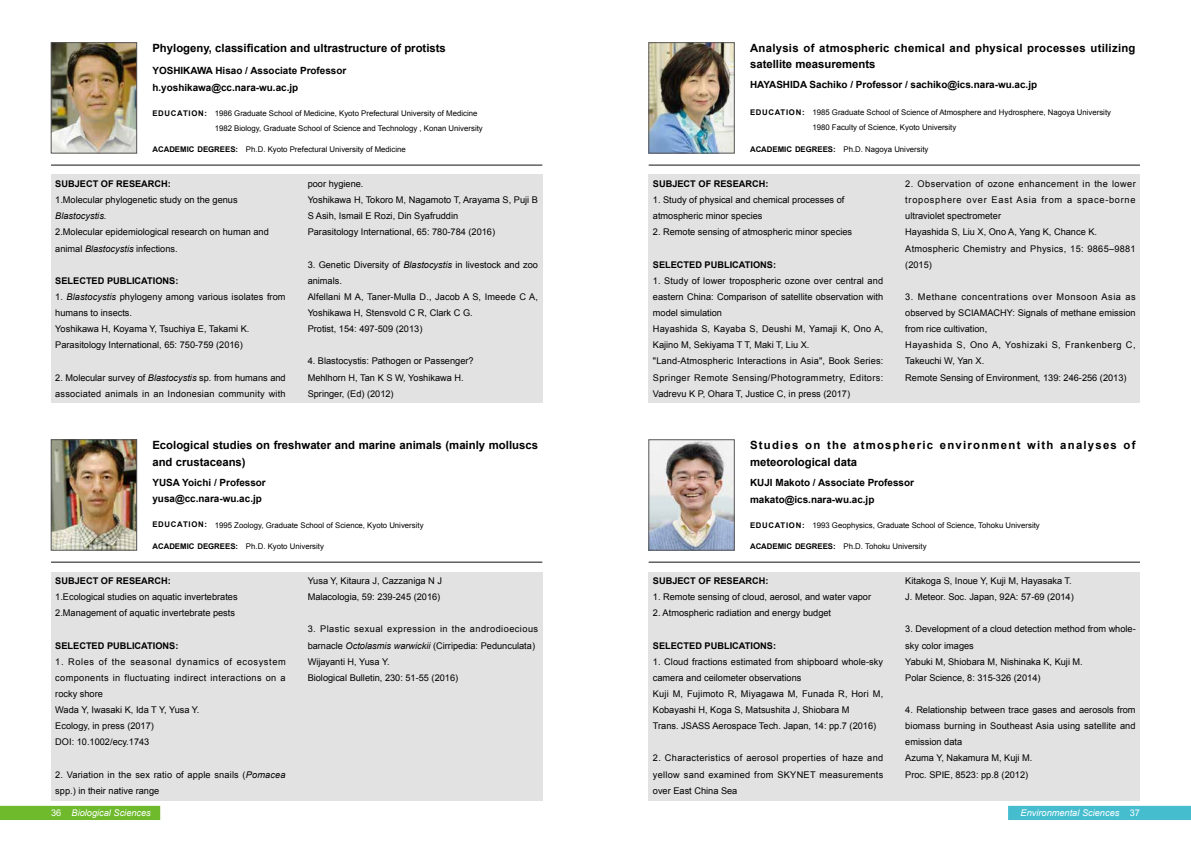
<style>
.page{position:relative;width:1191px;height:842px;background:#fff}
.page>*{position:absolute;margin:0;border:0;box-sizing:border-box;transform-origin:0 0}
.t1{font:700 11.3px/16.3px "Arial";color:#000}
.t2{font:700 11.3px/16.3px "Arial";letter-spacing:.025em;color:#000}
.t3{font:700 11.3px/16.3px "Arial";letter-spacing:.11em;color:#000}
.t4{font:700 9.9px/16.8px "Arial";color:#000}
.t5{font:9.2px/16.1px "Arial";color:#000}
.t6{font:9.2px/16.1px "Arial";letter-spacing:.03em;color:#000}
.t7{font:9.2px/16.1px "Arial";letter-spacing:.04em;color:#000}
.t8{font:700 9.2px "Arial";color:#000}
.t9{font:9.2px/16.1px "Arial";letter-spacing:.025em;color:#000}
.t10{font:italic 9.2px "Arial";color:#fff}
.t11{font:7.8px/14.7px "Arial";color:#000}
.t12{font:700 7.8px "Arial";color:#000}
.t13{font:700 7.8px "Arial";letter-spacing:.09em;color:#000}
.s1{font-style:italic}
.s2{font-weight:700}
.s3{font-style:normal}
</style>
<div class="page">
<div style="left:1008px;top:806px;width:183px;height:14px;background:#45bdcf"></div>
<div style="left:0;top:806px;width:160px;height:14px;background:#6fba2c"></div>
<hr style="left:51px;top:164px;width:491px;height:2px;background:#595757">
<div style="left:51px;top:175px;width:491px;height:228px;background:#e2e2e3"></div>
<div style="left:51px;top:572px;width:491px;height:228px;background:#e2e2e3"></div>
<hr style="left:648px;top:164px;width:492px;height:2px;background:#595757">
<div style="left:648px;top:175px;width:492px;height:228px;background:#e2e2e3"></div>
<div style="left:648px;top:572px;width:492px;height:228px;background:#e2e2e3"></div>
<img style="left:53px;top:45px;width:82px;height:106px">
<div style="left:51px;top:43px;width:86px;height:110px;border:1px solid #595757"></div>
<hr style="left:51px;top:561px;width:491px;height:2px;background:#595757">
<img style="left:53px;top:442px;width:82px;height:106px">
<div style="left:51px;top:440px;width:86px;height:110px;border:1px solid #595757"></div>
<img style="left:650px;top:45px;width:82px;height:106px">
<div style="left:648px;top:43px;width:86px;height:110px;border:1px solid #595757"></div>
<hr style="left:648px;top:561px;width:492px;height:2px;background:#595757">
<img style="left:650px;top:442px;width:82px;height:106px">
<div style="left:648px;top:440px;width:86px;height:110px;border:1px solid #595757"></div>
<p class="t1" style="left:152px;top:40px;width:295px">Phylogeny, classification and ultrastructure of protists</p>
<p class="t4" style="left:152px;top:63px;width:195px">YOSHIKAWA Hisao / Associate Professor h.yoshikawa@cc.nara-wu.ac.jp</p>
<p class="t11" style="left:215px;top:106px;width:269px">1986 Graduate School of Medicine, Kyoto Prefectural University of Medicine<br>1982 Biology, Graduate School of Science and Technology , Konan University</p>
<p class="t13" style="left:152px;top:108px;width:56px">EDUCATION:</p>
<p class="t2" style="left:750px;top:40px;width:387px">Analysis of atmospheric chemical and physical processes utilizing satellite measurements</p>
<p class="t4" style="left:750px;top:76px;width:289px">HAYASHIDA Sachiko / Professor / sachiko@ics.nara-wu.ac.jp</p>
<p class="t11" style="left:812px;top:105px;width:300px">1985 Graduate School of Science of Atmosphere and Hydrosphere, Nagoya University<br>1980 Faculty of Science, Kyoto University</p>
<p class="t13" style="left:750px;top:107px;width:56px">EDUCATION:</p>
<p class="t11" style="left:246px;top:142px;width:161px">Ph.D. Kyoto Prefectural University of Medicine</p>
<p class="t12" style="left:152px;top:144px;width:87px">ACADEMIC DEGREES:</p>
<p class="t12" style="left:750px;top:144px;width:87px">ACADEMIC DEGREES:</p>
<p class="t11" style="left:843px;top:142px;width:86px">Ph.D. Nagoya University</p>
<p class="t8" style="left:55px;top:178px;width:117px">SUBJECT OF RESEARCH:</p>
<p class="t5" style="left:55px;top:192px;width:215px">1.Molecular phylogenetic study on the genus <span class="s1">Blastocystis</span>.<br>2.Molecular epidemiological research on human and animal <span class="s1">Blastocystis</span> infections.</p>
<p class="t8" style="left:55px;top:274px;width:125px">SELECTED PUBLICATIONS:</p>
<p class="t5" style="left:55px;top:289px;width:232px">1. <span class="s1">Blastocystis</span> phylogeny among various isolates from humans to insects.<br>Yoshikawa H, Koyama Y, Tsuchiya E, Takami K.<br>Parasitology International, 65: 750-759 (2016)</p>
<p class="t9" style="left:55px;top:369px;width:232px">2. Molecular survey of <span class="s1">Blastocystis</span> sp. from humans and associated animals in an Indonesian community with</p>
<p class="t5" style="left:308px;top:176px;width:232px">poor hygiene.<br>Yoshikawa H, Tokoro M, Nagamoto T, Arayama S, Puji B S Asih, Ismail E Rozi, Din Syafruddin<br>Parasitology International, 65: 780-784 (2016)</p>
<p class="t5" style="left:308px;top:256px;width:232px">3. Genetic Diversity of <span class="s1">Blastocystis</span> in livestock and zoo animals.<br>Alfellani M A, Taner-Mulla D., Jacob A S, Imeede C A, Yoshikawa H, Stensvold C R, Clark C G.<br>Protist, 154: 497-509 (2013)</p>
<p class="t5" style="left:308px;top:353px;width:167px">4. Blastocystis: Pathogen or Passenger?<br>Mehlhorn H, Tan K S W, Yoshikawa H.<br>Springer, (Ed) (2012)</p>
<p class="t1" style="left:152px;top:438px;width:387px">Ecological studies on freshwater and marine animals (mainly molluscs and crustaceans)</p>
<p class="t8" style="left:653px;top:178px;width:117px">SUBJECT OF RESEARCH:</p>
<p class="t5" style="left:653px;top:192px;width:193px">1. Study of physical and chemical processes of atmospheric minor species</p>
<p class="t5" style="left:653px;top:224px;width:201px">2. Remote sensing of atmospheric minor species</p>
<p class="t8" style="left:653px;top:258px;width:125px">SELECTED PUBLICATIONS:</p>
<p class="t5" style="left:653px;top:273px;width:232px">1. Study of lower tropospheric ozone over central and eastern China: Comparison of satellite observation with model simulation<br>Hayashida S, Kayaba S, Deushi M, Yamaji K, Ono A, Kajino M, Sekiyama T T, Maki T, Liu X. "Land-Atmospheric Interactions in Asia", Book Series:<br>Springer Remote Sensing/Photogrammetry, Editors:<br>Vadrevu K P, Ohara T, Justice C, in press (2017)</p>
<p class="t6" style="left:905px;top:176px;width:232px">2. Observation of ozone enhancement in the lower troposphere over East Asia from a space-borne ultraviolet spectrometer<br>Hayashida S, Liu X, Ono A, Yang K, Chance K.<br>Atmospheric Chemistry and Physics, 15: 9865–9881 (2015)</p>
<p class="t5" style="left:905px;top:289px;width:232px">3. Methane concentrations over Monsoon Asia as observed by SCIAMACHY: Signals of methane emission from rice cultivation,<br>Hayashida S, Ono A, Yoshizaki S, Frankenberg C, Takeuchi W, Yan X.<br>Remote Sensing of Environment, 139: 246-256 (2013)</p>
<p class="t3" style="left:750px;top:438px;width:387px">Studies on the atmospheric environment with analyses of meteorological data</p>
<p class="t4" style="left:152px;top:474px;width:115px">YUSA Yoichi / Professor yusa@cc.nara-wu.ac.jp</p>
<p class="t11" style="left:152px;top:518px;width:273px"><span class="s2">EDUCATION:</span> 1995 Zoology, Graduate School of Science, Kyoto University</p>
<p class="t11" style="left:246px;top:539px;width:79px">Ph.D. Kyoto University</p>
<p class="t4" style="left:750px;top:474px;width:165px">KUJI Makoto / Associate Professor makato@ics.nara-wu.ac.jp</p>
<p class="t11" style="left:750px;top:518px;width:291px"><span class="s2">EDUCATION:</span> 1993 Geophysics, Graduate School of Science, Tohoku University</p>
<p class="t11" style="left:843px;top:539px;width:85px">Ph.D. Tohoku University</p>
<p class="t12" style="left:152px;top:541px;width:87px">ACADEMIC DEGREES:</p>
<p class="t12" style="left:750px;top:541px;width:87px">ACADEMIC DEGREES:</p>
<p class="t8" style="left:55px;top:575px;width:117px">SUBJECT OF RESEARCH:</p>
<p class="t5" style="left:55px;top:589px;width:184px">1.Ecological studies on aquatic invertebrates<br>2.Management of aquatic invertebrate pests</p>
<p class="t8" style="left:55px;top:639px;width:125px">SELECTED PUBLICATIONS:</p>
<p class="t7" style="left:55px;top:653px;width:232px">1. Roles of the seasonal dynamics of ecosystem components in fluctuating indirect interactions on a rocky shore<br>Wada Y, Iwasaki K, Ida T Y, Yusa Y.<br>Ecology, in press (2017)<br>DOI: 10.1002/ecy.1743</p>
<p class="t5" style="left:55px;top:766px;width:232px">2. Variation in the sex ratio of apple snails (<span class="s1">Pomacea </span>spp.) in their native range</p>
<p class="t5" style="left:308px;top:573px;width:136px">Yusa Y, Kitaura J, Cazzaniga N J<br>Malacologia, 59: 239-245 (2016)</p>
<p class="t5" style="left:308px;top:621px;width:232px">3. Plastic sexual expression in the androdioecious barnacle <span class="s1">Octolasmis warwickii</span> (Cirripedia: Pedunculata)<br>Wijayanti H, Yusa Y.<br>Biological Bulletin, 230: 51-55 (2016)</p>
<p class="t8" style="left:653px;top:575px;width:117px">SUBJECT OF RESEARCH:</p>
<p class="t5" style="left:653px;top:589px;width:220px">1. Remote sensing of cloud, aerosol, and water vapor</p>
<p class="t5" style="left:653px;top:605px;width:180px">2. Atmospheric radiation and energy budget</p>
<p class="t8" style="left:653px;top:639px;width:125px">SELECTED PUBLICATIONS:</p>
<p class="t5" style="left:653px;top:653px;width:232px">1. Cloud fractions estimated from shipboard whole-sky camera and ceilometer observations<br>Kuji M, Fujimoto R, Miyagawa M, Funada R, Hori M, Kobayashi H, Koga S, Matsushita J, Shiobara M<br>Trans. JSASS Aerospace Tech. Japan, 14: pp.7 (2016)</p>
<p class="t5" style="left:653px;top:750px;width:232px;text-align:justify">2. Characteristics of aerosol properties of haze and yellow sand examined from SKYNET measurements over East China Sea</p>
<p class="t5" style="left:905px;top:573px;width:170px">Kitakoga S, Inoue Y, Kuji M, Hayasaka T.<br>J. Meteor. Soc. Japan, 92A: 57-69 (2014)</p>
<p class="t5" style="left:905px;top:621px;width:232px">3. Development of a cloud detection method from whole&shy;sky color images<br>Yabuki M, Shiobara M, Nishinaka K, Kuji M.<br>Polar Science, 8: 315-326 (2014)</p>
<p class="t5" style="left:905px;top:702px;width:232px">4. Relationship between trace gases and aerosols from biomass burning in Southeast Asia using satellite and emission data<br>Azuma Y, Nakamura M, Kuji M.<br>Proc. SPIE, 8523: pp.8 (2012)</p>
<p class="t10" style="left:51px;top:807px;width:101px"><span class="s3">36</span> Biological Sciences</p>
<p class="t10" style="left:1020px;top:807px;width:121px">Environmental Sciences <span class="s3">37</span></p>
</div>
